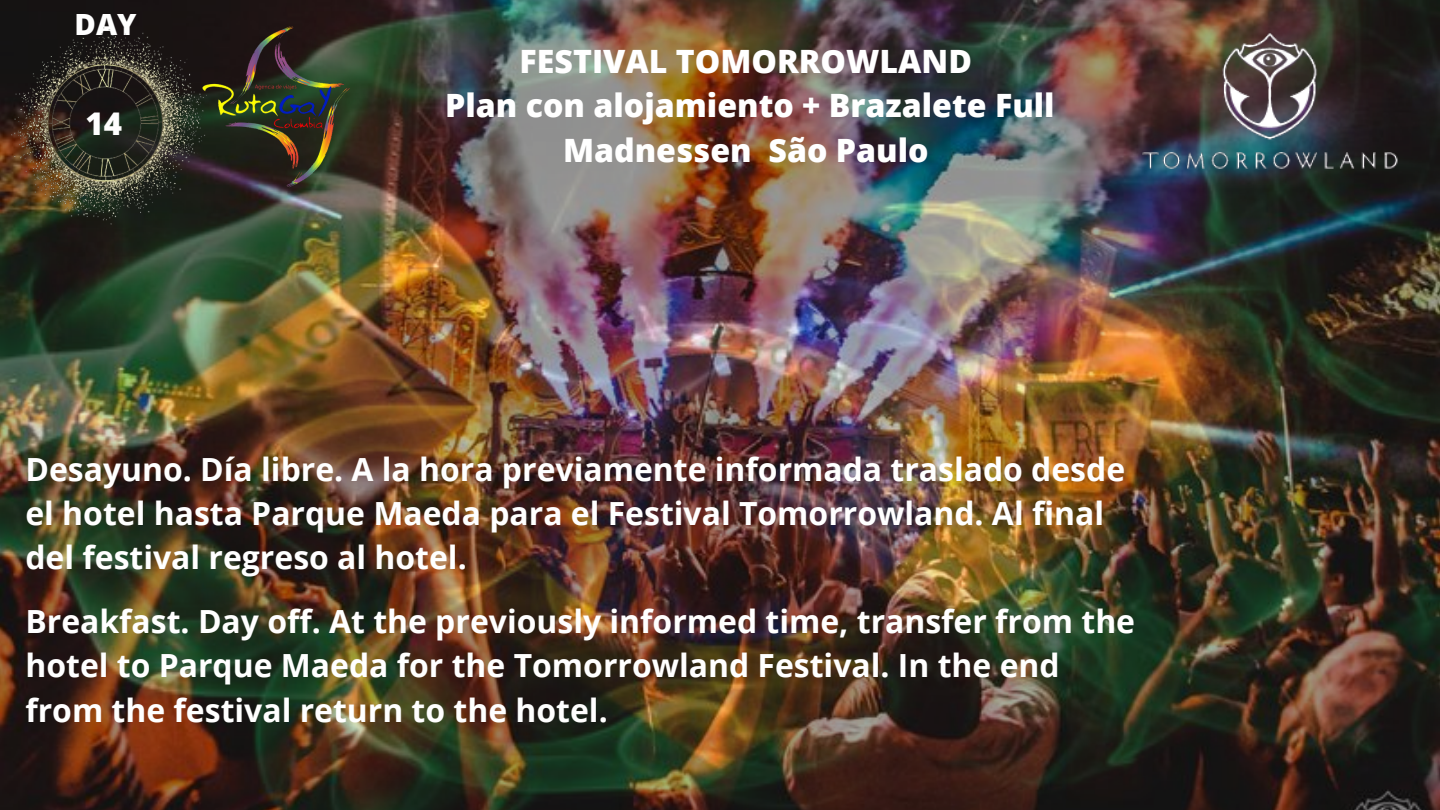
<style>
.page{position:relative;width:1440px;height:810px;background:#fff}
.page>*{position:absolute;margin:0;border:0;box-sizing:border-box;transform-origin:0 0}
.t1{font:800 32.1px/44.6px "Open Sans";color:#fff;text-align:center}
.t2{font:700 31.9px/44.2px "Open Sans";color:#fff}
.t3{font:800 31.2px "Open Sans";color:#fff}
.t4{font:800 29.2px "Open Sans";color:#fff}
</style>
<div class="page">
<img style="left:0;top:0;width:1440px;height:810px">
<img style="left:4px;top:22px;width:203px;height:202px">
<img style="left:1111px;top:0;width:329px;height:225px">
<img style="left:186px;top:13px;width:184px;height:186px">
<p class="t4" style="left:75px;top:4px;width:64px">DAY</p>
<p class="t3" style="left:86px;top:102px;width:38px">14</p>
<p class="t1" style="left:445px;top:38px;width:611px">FESTIVAL TOMORROWLAND<br>Plan con alojamiento + Brazalete Full<br>Madnessen São Paulo</p>
<p class="t2" style="left:25px;top:446px;width:1101px">Desayuno. Día libre. A la hora previamente informada traslado desde el hotel hasta Parque Maeda para el Festival Tomorrowland. Al final del festival regreso al hotel.</p>
<p class="t2" style="left:25px;top:599px;width:1111px">Breakfast. Day off. At the previously informed time, transfer from the hotel to Parque Maeda for the Tomorrowland Festival. In the end from the festival return to the hotel.</p>
</div>
